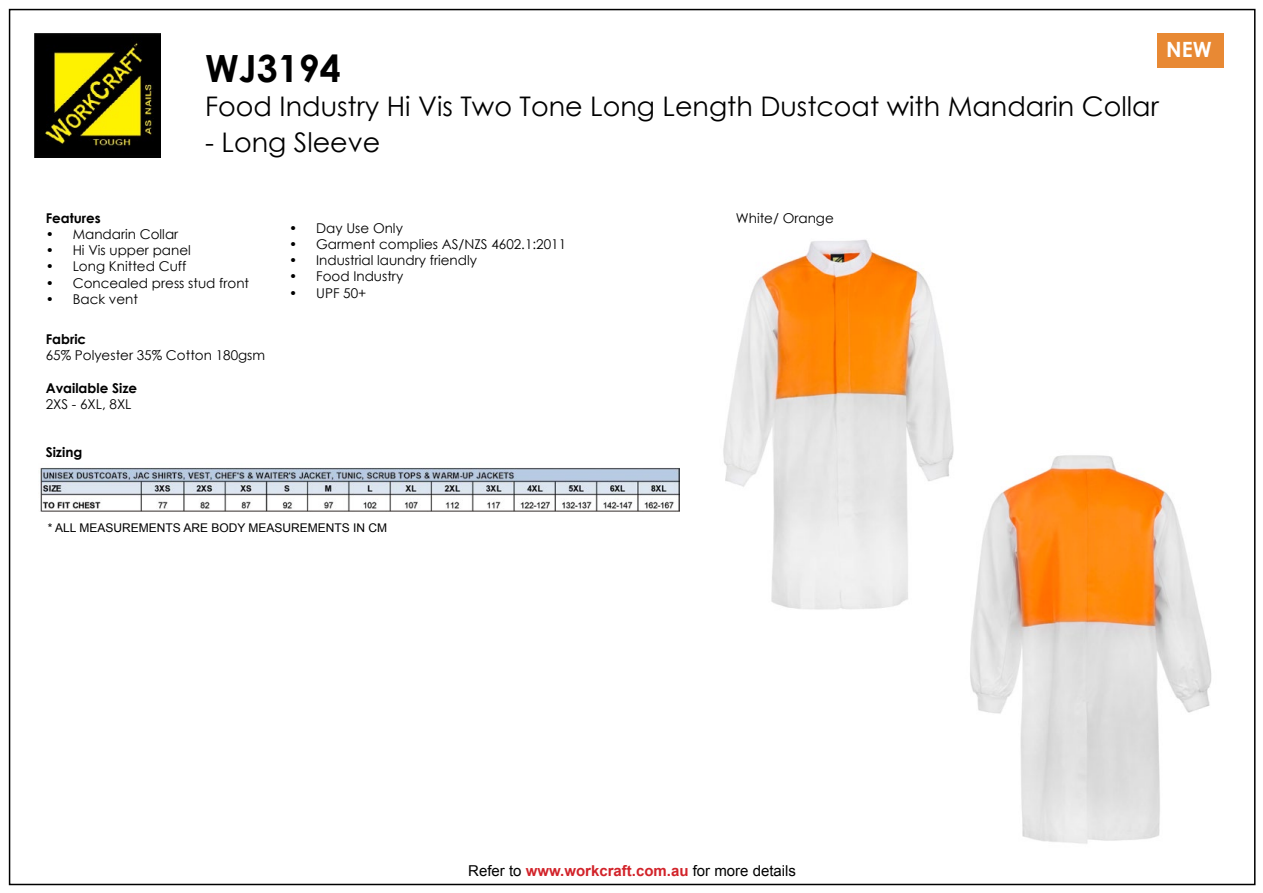
<style>
.page{position:relative;width:1263px;height:893px;background:#fff}
.page>*{position:absolute;margin:0;border:0;box-sizing:border-box;transform-origin:0 0}
.t1{font:700 37.5px "Century Gothic";color:#000}
.t2{font:27px "Century Gothic";color:#000}
.t3{font:700 21px "Century Gothic";color:#fff}
.t4{font:15px "Arial";color:#000}
.t5{font:13.5px "Century Gothic";color:#000}
.t6{font:700 13.5px "Century Gothic";color:#000}
.t7{font:12px "Arial";color:#000}
.s1{font-weight:700;color:#d2232a}
</style>
<div class="page">
<img style="left:970px;top:455px;width:242px;height:389px">
<img style="left:34px;top:33px;width:126px;height:125px">
<img style="left:723px;top:239px;width:231px;height:371px">
<img style="left:40px;top:468px;width:639px;height:44px">
<div style="left:1157px;top:33px;width:67px;height:35px;background:#e88934"></div>
<h1 class="t1" style="left:205px;top:40px;width:137px">WJ3194</h1>
<h2 class="t2" style="left:205px;top:87px;width:955px">Food Industry Hi Vis Two Tone Long Length Dustcoat with Mandarin Collar</h2>
<h2 class="t2" style="left:205px;top:123px;width:177px">- Long Sleeve</h2>
<h3 class="t3" style="left:1166px;top:33px;width:47px">NEW</h3>
<p class="t6" style="left:46px;top:208px;width:57px">Features</p>
<p class="t5" style="left:46px;top:225px;width:134px">• Mandarin Collar</p>
<p class="t5" style="left:46px;top:241px;width:147px">• Hi Vis upper panel</p>
<p class="t5" style="left:46px;top:257px;width:142px">• Long Knitted Cuff</p>
<p class="t5" style="left:46px;top:273px;width:205px">• Concealed press stud front</p>
<p class="t5" style="left:46px;top:289px;width:94px">• Back vent</p>
<p class="t6" style="left:46px;top:329px;width:42px">Fabric</p>
<p class="t5" style="left:46px;top:346px;width:221px">65% Polyester 35% Cotton 180gsm</p>
<p class="t6" style="left:46px;top:378px;width:93px">Available Size</p>
<p class="t5" style="left:46px;top:395px;width:87px">2XS - 6XL, 8XL</p>
<p class="t6" style="left:46px;top:441px;width:38px">Sizing</p>
<p class="t5" style="left:289px;top:219px;width:115px">• Day Use Only</p>
<p class="t5" style="left:289px;top:235px;width:278px">• Garment complies AS/NZS 4602.1:2011</p>
<p class="t5" style="left:289px;top:251px;width:189px">• Industrial laundry friendly</p>
<p class="t5" style="left:289px;top:267px;width:116px">• Food Industry</p>
<p class="t5" style="left:289px;top:283px;width:79px">• UPF 50+</p>
<p class="t5" style="left:736px;top:209px;width:99px">White/ Orange</p>
<p class="t7" style="left:48px;top:520px;width:341px">* ALL MEASUREMENTS ARE BODY MEASUREMENTS IN CM</p>
<p class="t4" style="left:468px;top:860px;width:329px">Refer to <span class="s1">www.workcraft.com.au</span> for more details</p>
</div>
